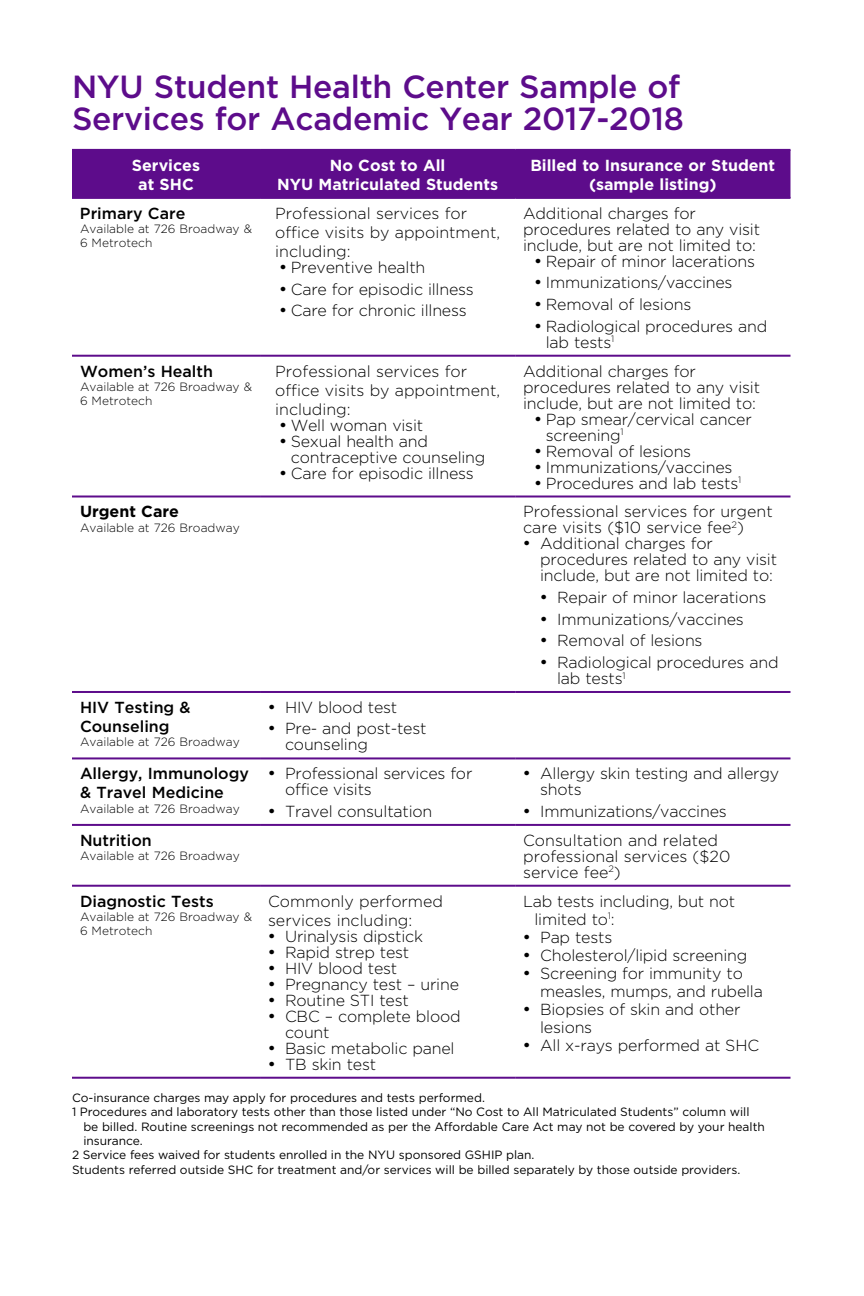
<style>
.page{position:relative;width:864px;height:1296px;background:#fff}
.page>*{position:absolute;margin:0;border:0;box-sizing:border-box;transform-origin:0 0}
.t1{font:500 32px/32px "Gotham";letter-spacing:-.01em;color:#5d0c8b}
.t2{font:300 16px/16px "Gotham";letter-spacing:-.01em;color:#000}
.t3{font:500 16px/19.2px "Gotham";color:#000}
.t4{font:700 16px/19.2px "Gotham";color:#fff;text-align:center}
.t5{font:700 16px "Gotham";color:#000}
.t6{font:12px "Gotham";color:#000}
.t7{font:300 12px/14.4px "Gotham";color:#000}
</style>
<div class="page">
<div style="left:72px;top:151px;width:718px;height:46px;background:#5d0c8b"></div>
<hr style="left:72px;top:149px;width:188px;height:2px;background:#5d0c8b">
<hr style="left:260px;top:149px;width:255px;height:2px;background:#5d0c8b">
<hr style="left:515px;top:149px;width:275px;height:2px;background:#5d0c8b">
<hr style="left:72px;top:197px;width:188px;height:2px;background:#5d0c8b">
<hr style="left:260px;top:197px;width:255px;height:2px;background:#5d0c8b">
<hr style="left:515px;top:197px;width:275px;height:2px;background:#5d0c8b">
<hr style="left:72px;top:355px;width:188px;height:2px;background:#5d0c8b">
<hr style="left:260px;top:355px;width:255px;height:2px;background:#5d0c8b">
<hr style="left:515px;top:355px;width:275px;height:2px;background:#5d0c8b">
<hr style="left:72px;top:496px;width:188px;height:2px;background:#5d0c8b">
<hr style="left:260px;top:496px;width:255px;height:2px;background:#5d0c8b">
<hr style="left:515px;top:496px;width:275px;height:2px;background:#5d0c8b">
<hr style="left:72px;top:691px;width:188px;height:2px;background:#5d0c8b">
<hr style="left:260px;top:691px;width:255px;height:2px;background:#5d0c8b">
<hr style="left:515px;top:691px;width:275px;height:2px;background:#5d0c8b">
<hr style="left:72px;top:757px;width:188px;height:2px;background:#5d0c8b">
<hr style="left:260px;top:757px;width:255px;height:2px;background:#5d0c8b">
<hr style="left:515px;top:757px;width:275px;height:2px;background:#5d0c8b">
<hr style="left:72px;top:824px;width:188px;height:2px;background:#5d0c8b">
<hr style="left:260px;top:824px;width:255px;height:2px;background:#5d0c8b">
<hr style="left:515px;top:824px;width:275px;height:2px;background:#5d0c8b">
<hr style="left:72px;top:885px;width:188px;height:2px;background:#5d0c8b">
<hr style="left:260px;top:885px;width:255px;height:2px;background:#5d0c8b">
<hr style="left:515px;top:885px;width:275px;height:2px;background:#5d0c8b">
<hr style="left:72px;top:1077px;width:188px;height:2px;background:#5d0c8b">
<hr style="left:260px;top:1077px;width:255px;height:2px;background:#5d0c8b">
<hr style="left:515px;top:1077px;width:275px;height:2px;background:#5d0c8b">
<h1 class="t1" style="left:72px;top:70px;width:614px">NYU Student Health Center Sample of<br>Services for Academic Year 2017-2018</h1>
<p class="t4" style="left:132px;top:155px;width:70px">Services at SHC</p>
<p class="t4" style="left:277px;top:155px;width:223px">No Cost to All<br>NYU Matriculated Students</p>
<p class="t4" style="left:530px;top:155px;width:246px">Billed to Insurance or Student (sample listing)</p>
<p class="t3" style="left:80px;top:203px;width:107px">Primary Care</p>
<p class="t7" style="left:80px;top:221px;width:174px">Available at 726 Broadway &amp;<br>6 Metrotech</p>
<p class="t2" style="left:523px;top:205px;width:238px">Additional charges for procedures related to any visit include, but are not limited to:</p>
<p class="t2" style="left:535px;top:253px;width:222px">• Repair of minor lacerations</p>
<p class="t2" style="left:535px;top:274px;width:200px">• Immunizations/vaccines</p>
<p class="t2" style="left:535px;top:296px;width:158px">• Removal of lesions</p>
<p class="t2" style="left:546px;top:318px;width:223px;text-indent:-11px">• Radiological procedures and lab tests<sup>1</sup></p>
<p class="t2" style="left:275px;top:203px;width:226px;line-height:19.2px">Professional services for office visits by appointment, including:</p>
<p class="t2" style="left:279px;top:259px;width:148px">• Preventive health</p>
<p class="t2" style="left:279px;top:281px;width:196px">• Care for episodic illness</p>
<p class="t2" style="left:279px;top:302px;width:189px">• Care for chronic illness</p>
<p class="t3" style="left:80px;top:361px;width:135px">Women’s Health</p>
<p class="t7" style="left:80px;top:379px;width:174px">Available at 726 Broadway &amp;<br>6 Metrotech</p>
<p class="t2" style="left:275px;top:361px;width:226px;line-height:19.2px">Professional services for office visits by appointment, including:</p>
<p class="t2" style="left:279px;top:417px;width:145px">• Well woman visit</p>
<p class="t2" style="left:291px;top:433px;width:196px;text-indent:-11px">• Sexual health and contraceptive counseling</p>
<p class="t2" style="left:279px;top:465px;width:196px">• Care for episodic illness</p>
<p class="t2" style="left:523px;top:362px;width:238px">Additional charges for procedures related to any visit include, but are not limited to:</p>
<p class="t2" style="left:546px;top:410px;width:207px;text-indent:-11px">• Pap smear/cervical cancer screening<sup>1</sup></p>
<p class="t2" style="left:534px;top:442px;width:158px">• Removal of lesions</p>
<p class="t2" style="left:534px;top:458px;width:200px">• Immunizations/vaccines</p>
<p class="t2" style="left:534px;top:474px;width:208px">• Procedures and lab tests<sup>1</sup></p>
<p class="t5" style="left:80px;top:501px;width:101px">Urgent Care</p>
<p class="t7" style="left:80px;top:520px;width:161px">Available at 726 Broadway</p>
<p class="t2" style="left:523px;top:503px;width:251px">Professional services for urgent care visits ($10 service fee<sup>2</sup>)</p>
<p class="t2" style="left:540px;top:535px;width:238px;text-indent:-17px">• Additional charges for procedures related to any visit include, but are not limited to:</p>
<p class="t2" style="left:540px;top:589px;width:228px">• Repair of minor lacerations</p>
<p class="t2" style="left:540px;top:611px;width:205px">• Immunizations/vaccines</p>
<p class="t2" style="left:540px;top:632px;width:164px">• Removal of lesions</p>
<p class="t2" style="left:557px;top:654px;width:223px;text-indent:-17px">• Radiological procedures and lab tests<sup>1</sup></p>
<p class="t3" style="left:80px;top:697px;width:112px">HIV Testing &amp;<br>Counseling</p>
<p class="t7" style="left:80px;top:735px;width:161px">Available at 726 Broadway</p>
<p class="t2" style="left:268px;top:699px;width:131px">• HIV blood test</p>
<p class="t2" style="left:285px;top:720px;width:143px;text-indent:-17px">• Pre- and post-test counseling</p>
<p class="t3" style="left:80px;top:764px;width:171px">Allergy, Immunology &amp; Travel Medicine</p>
<p class="t7" style="left:80px;top:801px;width:161px">Available at 726 Broadway</p>
<p class="t2" style="left:285px;top:765px;width:189px;text-indent:-17px">• Professional services for office visits</p>
<p class="t2" style="left:268px;top:803px;width:166px">• Travel consultation</p>
<p class="t2" style="left:540px;top:765px;width:241px;text-indent:-17px">• Allergy skin testing and allergy shots</p>
<p class="t2" style="left:523px;top:803px;width:205px">• Immunizations/vaccines</p>
<p class="t3" style="left:80px;top:830px;width:73px">Nutrition</p>
<p class="t7" style="left:80px;top:848px;width:161px">Available at 726 Broadway</p>
<p class="t2" style="left:523px;top:832px;width:209px">Consultation and related professional services ($20 service fee<sup>2</sup>)</p>
<p class="t3" style="left:80px;top:891px;width:135px">Diagnostic Tests</p>
<p class="t7" style="left:80px;top:909px;width:174px">Available at 726 Broadway &amp;<br>6 Metrotech</p>
<p class="t2" style="left:268px;top:891px;width:177px;line-height:19.2px">Commonly performed services including:</p>
<p class="t2" style="left:268px;top:928px;width:157px">• Urinalysis dipstick</p>
<p class="t2" style="left:268px;top:944px;width:143px">• Rapid strep test</p>
<p class="t2" style="left:268px;top:960px;width:131px">• HIV blood test</p>
<p class="t2" style="left:268px;top:976px;width:193px">• Pregnancy test – urine</p>
<p class="t2" style="left:268px;top:992px;width:142px">• Routine STI test</p>
<p class="t2" style="left:285px;top:1008px;width:177px;text-indent:-17px">• CBC – complete blood count</p>
<p class="t2" style="left:268px;top:1040px;width:188px">• Basic metabolic panel</p>
<p class="t2" style="left:268px;top:1056px;width:110px">• TB skin test</p>
<p class="t2" style="left:534px;top:891px;width:202px;line-height:18px;text-indent:-11px">Lab tests including, but not limited to<sup>1</sup>:</p>
<p class="t2" style="left:523px;top:928px;width:91px">• Pap tests</p>
<p class="t2" style="left:523px;top:946px;width:226px">• Cholesterol/lipid screening</p>
<p class="t2" style="left:540px;top:963px;width:224px;line-height:18px;text-indent:-17px">• Screening for immunity to measles, mumps, and rubella</p>
<p class="t2" style="left:540px;top:999px;width:202px;line-height:18px;text-indent:-17px">• Biopsies of skin and other lesions</p>
<p class="t2" style="left:523px;top:1036px;width:237px">• All x-rays performed at SHC</p>
<p class="t6" style="left:72px;top:1090px;width:414px">Co-insurance charges may apply for procedures and tests performed.</p>
<p class="t6" style="left:72px;top:1104px;width:679px">1 Procedures and laboratory tests other than those listed under “No Cost to All Matriculated Students” column will</p>
<p class="t6" style="left:83px;top:1119px;width:683px">be billed. Routine screenings not recommended as per the Affordable Care Act may not be covered by your health</p>
<p class="t6" style="left:83px;top:1133px;width:61px">insurance.</p>
<p class="t6" style="left:72px;top:1147px;width:464px">2 Service fees waived for students enrolled in the NYU sponsored GSHIP plan.</p>
<p class="t6" style="left:72px;top:1162px;width:670px">Students referred outside SHC for treatment and/or services will be billed separately by those outside providers.</p>
</div>
